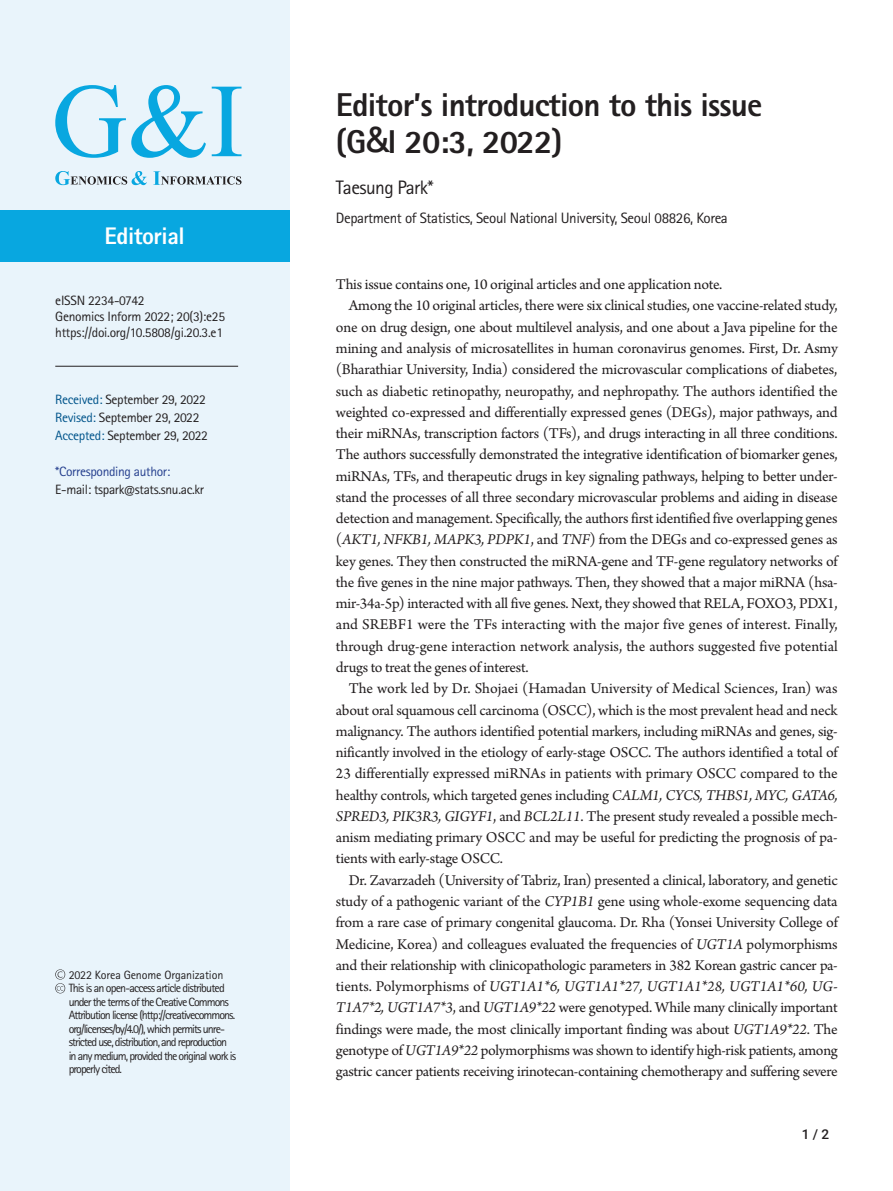
<style>
.page{position:relative;width:893px;height:1191px;background:#fff}
.page>*{position:absolute;margin:0;border:0;box-sizing:border-box;transform-origin:0 0}
.article-title{font:800 33px/36.3px "Rotis Sans Serif Std";letter-spacing:-.025em;color:#231f20}
.subject{font:800 24px "Rotis Sans Serif Std";letter-spacing:-.02em;color:#fff}
.contrib-group{font:19.5px "Rotis Sans Serif Std";letter-spacing:-.03em;color:#231f20}
.body{font:15.75px/21.3px "Arno Pro";letter-spacing:-.015em;color:#231f20;text-align:justify}
.aff{font:15px "Rotis Sans Serif Std";letter-spacing:-.025em;color:#231f20}
.date-published{font:13.5px "Rotis Sans Serif Std";letter-spacing:-.025em;color:#231f20}
.doi{font:13.5px "Rotis Sans Serif Std";letter-spacing:-.02em;color:#231f20}
.date-published-2{font:13.5px "Rotis Sans Serif Std";letter-spacing:-.025em;color:#253f8e}
.t1{font:500 13.5px "Roboto";color:#231f20}
.t2{font:12px/13.5px "Rotis Sans Serif Std";letter-spacing:-.08em;color:#231f20}
.s1{color:#00548b}
.s2{font-family:"Ko Pub Dotum";font-weight:700}
.s3{font-style:italic}
</style>
<div class="page">
<div style="left:0;top:0;width:289px;height:1191px;background:#e9f4fb"></div>
<svg style="left:55px;top:171px;width:187px;height:14px"></svg>
<svg style="left:55px;top:85px;width:151px;height:73px"></svg>
<svg style="left:212px;top:87px;width:30px;height:69px"></svg>
<hr style="left:55px;top:366px;width:183px;height:1px;background:#231f20">
<svg style="left:55px;top:969px;width:10px;height:24px"></svg>
<div style="left:0;top:210px;width:289px;height:51px;background:#08a7e0"></div>
<p class="subject" style="left:104px;top:220px;width:82px">Editorial</p>
<p class="doi" style="left:55px;top:292px;width:91px">eISSN 2234-0742</p>
<p class="doi" style="left:55px;top:308px;width:171px">Genomics Inform 2022; 20(3):e25</p>
<p class="doi" style="left:55px;top:325px;width:169px">https://doi.org/10.5808/gi.20.3.e1</p>
<p class="date-published" style="left:55px;top:391px;width:152px"><span class="s1">Received:</span> September 29, 2022</p>
<p class="date-published" style="left:55px;top:409px;width:146px"><span class="s1">Revised:</span> September 29, 2022</p>
<p class="date-published" style="left:55px;top:427px;width:154px"><span class="s1">Accepted:</span> September 29, 2022</p>
<p class="date-published-2" style="left:55px;top:463px;width:117px">*Corresponding author:</p>
<p class="date-published" style="left:55px;top:481px;width:150px">E-mail: tspark@stats.snu.ac.kr</p>
<p class="t2" style="left:69px;top:968px;width:169px">2022 Korea Genome Organization This is an open-access article distributed under the terms of the Creative Commons Attribution license (http://creativecommons. org/licenses/by/4.0/), which permits unre&shy;stricted use, distribution, and reproduction in any medium, provided the original work is properly cited.</p>
<p class="article-title" style="left:336px;top:86px;width:428px">Editor’s introduction to this issue (G<span class="s2">&amp;</span>I 20:3, 2022)</p>
<p class="contrib-group" style="left:336px;top:176px;width:99px">Taesung Park*</p>
<p class="aff" style="left:336px;top:209px;width:393px">Department of Statistics, Seoul National University, Seoul 08826, Korea</p>
<p class="body" style="left:336px;top:275px;width:388px">This issue contains one, 10 original articles and one application note.</p>
<p class="body" style="left:336px;top:296px;width:503px;text-indent:13px">Among the 10 original articles, there were six clinical studies, one vaccine-related study, one on drug design, one about multilevel analysis, and one about a Java pipeline for the mining and analysis of microsatellites in human coronavirus genomes. First, Dr. Asmy (Bharathiar University, India) considered the microvascular complications of diabetes, such as diabetic retinopathy, neuropathy, and nephropathy. The authors identified the weighted co-expressed and differentially expressed genes (DEGs), major pathways, and their miRNAs, transcription factors (TFs), and drugs interacting in all three conditions.<br>The authors successfully demonstrated the integrative identification of biomarker genes, miRNAs, TFs, and therapeutic drugs in key signaling pathways, helping to better under&shy;stand the processes of all three secondary microvascular problems and aiding in disease detection and management. Specifically, the authors first identified five overlapping genes (<span class="s3">AKT1, NFKB1, MAPK3, PDPK1</span>, and <span class="s3">TNF</span>) from the DEGs and co-expressed genes as key genes. They then constructed the miRNA-gene and TF-gene regulatory networks of the five genes in the nine major pathways. Then, they showed that a major miRNA (hsa&shy;mir-34a-5p) interacted with all five genes. Next, they showed that RELA, FOXO3, PDX1, and SREBF1 were the TFs interacting with the major five genes of interest. Finally, through drug-gene interaction network analysis, the authors suggested five potential drugs to treat the genes of interest.</p>
<p class="body" style="left:336px;top:678px;width:503px;text-indent:13px">The work led by Dr. Shojaei (Hamadan University of Medical Sciences, Iran) was about oral squamous cell carcinoma (OSCC), which is the most prevalent head and neck malignancy. The authors identified potential markers, including miRNAs and genes, sig&shy;nificantly involved in the etiology of early-stage OSCC. The authors identified a total of 23 differentially expressed miRNAs in patients with primary OSCC compared to the healthy controls, which targeted genes including <span class="s3">CALM1, CYCS, THBS1, MYC, GATA6, SPRED3, PIK3R3, GIGYF1</span>, and <span class="s3">BCL2L11</span>. The present study revealed a possible mech&shy;anism mediating primary OSCC and may be useful for predicting the prognosis of pa&shy;tients with early-stage OSCC.</p>
<p class="body" style="left:336px;top:870px;width:503px;text-indent:13px">Dr. Zavarzadeh (University of Tabriz, Iran) presented a clinical, laboratory, and genetic study of a pathogenic variant of the <span class="s3">CYP1B1</span> gene using whole-exome sequencing data from a rare case of primary congenital glaucoma. Dr. Rha (Yonsei University College of Medicine, Korea) and colleagues evaluated the frequencies of <span class="s3">UGT1A</span> polymorphisms and their relationship with clinicopathologic parameters in 382 Korean gastric cancer pa&shy;tients. Polymorphisms of <span class="s3">UGT1A1*6, UGT1A1*27, UGT1A1*28, UGT1A1*60, UG-T1A7*2, UGT1A7*3</span>, and <span class="s3">UGT1A9*22</span> were genotyped. While many clinically important findings were made, the most clinically important finding was about <span class="s3">UGT1A9*22</span>. The genotype of <span class="s3">UGT1A9*22</span> polymorphisms was shown to identify high-risk patients, among gastric cancer patients receiving irinotecan-containing chemotherapy and suffering severe</p>
<p class="t1" style="left:802px;top:1124px;width:29px">1 / 2</p>
</div>
